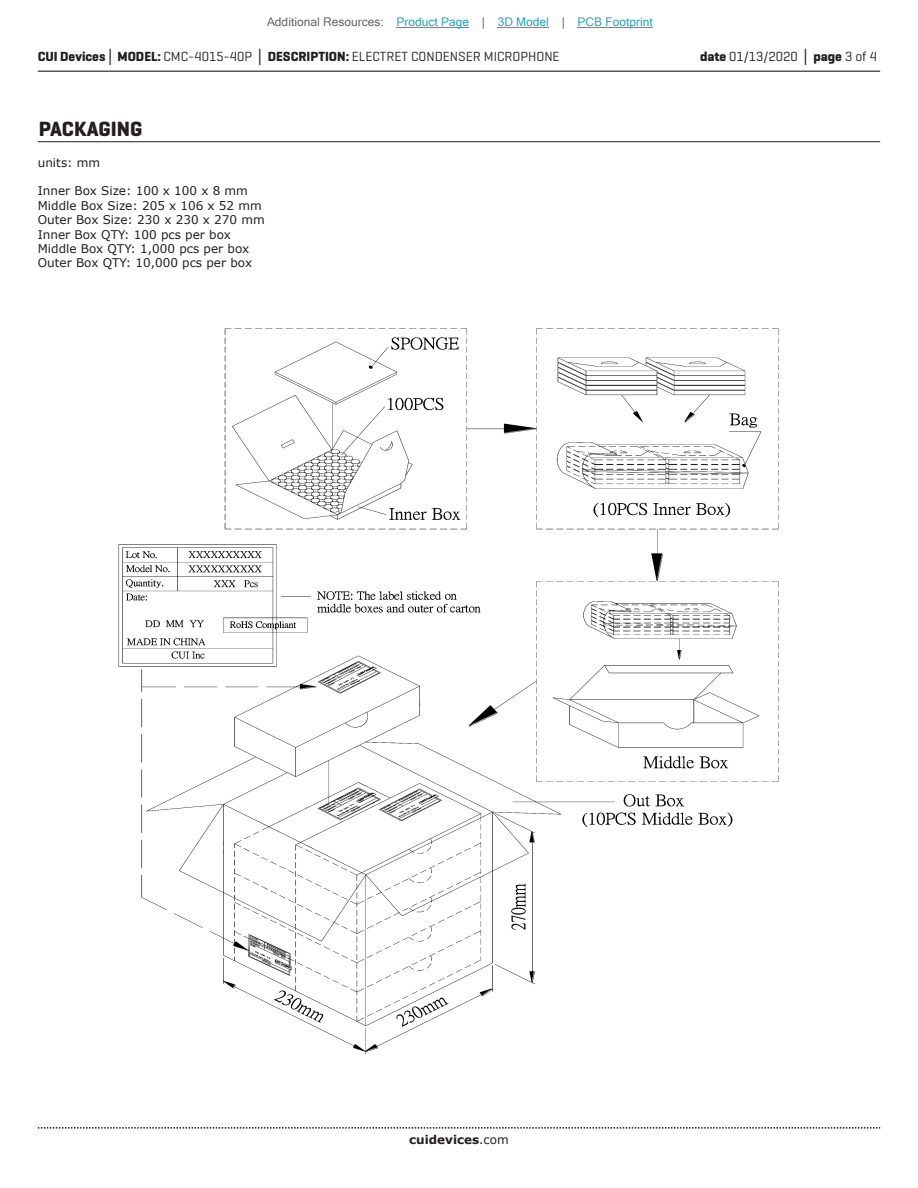
<style>
.page{position:relative;width:918px;height:1188px;background:#fff}
.page>*{position:absolute;margin:0;border:0;box-sizing:border-box;transform-origin:0 0}
.t1{font:700 21px "Geogrotesque";color:#231f20}
.t2{font:13.5px "Geogrotesque";color:#231f20}
.t3{font:12px/14.4px "Verdana";color:#231f20}
.t4{font:12px "Microsoft Sans Serif";color:#23a4c6}
.t5{font:700 12px "Verdana";color:#231f20}
.s1{color:#63676b}
.s2{font-weight:700}
.s3{font-family:"Verdana";font-weight:700}
.s4{font-weight:400}
</style>
<div class="page">
<hr style="left:38px;top:71px;width:842px;height:1px;background:#231f20">
<svg style="left:38px;top:1127px;width:842px;height:2px"></svg>
<hr style="left:38px;top:141px;width:842px;height:1px;background:#231f20">
<img style="left:118px;top:328px;width:661px;height:727px">
<hr style="left:397px;top:27px;width:72px;height:1px;background:#23a4c6">
<hr style="left:498px;top:27px;width:51px;height:1px;background:#23a4c6">
<hr style="left:578px;top:27px;width:75px;height:1px;background:#23a4c6">
<p class="t4" style="left:267px;top:15px;width:387px"><span class="s1">Additional Resources:</span> Product Page <span class="s1">|</span> 3D Model <span class="s1">|</span> PCB Footprint</p>
<p class="t2" style="left:38px;top:48px;width:523px"><span class="s2">CUI Devices</span><span class="s3">│</span> <span class="s2">MODEL:</span> CMC-4015-40P <span class="s3">│</span> <span class="s2">DESCRIPTION:</span> ELECTRET CONDENSER MICROPHONE</p>
<p class="t2" style="left:700px;top:48px;width:179px"><span class="s2">date</span> 01/13/2020 <span class="s3">│</span> <span class="s2">page</span> 3 of 4</p>
<h1 class="t1" style="left:39px;top:116px;width:105px">PACKAGING</h1>
<p class="t3" style="left:38px;top:155px;width:64px">units: mm</p>
<p class="t3" style="left:38px;top:184px;width:228px">Inner Box Size: 100 x 100 x 8 mm<br>Middle Box Size: 205 x 106 x 52 mm<br>Outer Box Size: 230 x 230 x 270 mm<br>Inner Box QTY: 100 pcs per box<br>Middle Box QTY: 1,000 pcs per box<br>Outer Box QTY: 10,000 pcs per box</p>
<p class="t5" style="left:409px;top:1131px;width:101px">cuidevices<span class="s4">.com</span></p>
</div>
